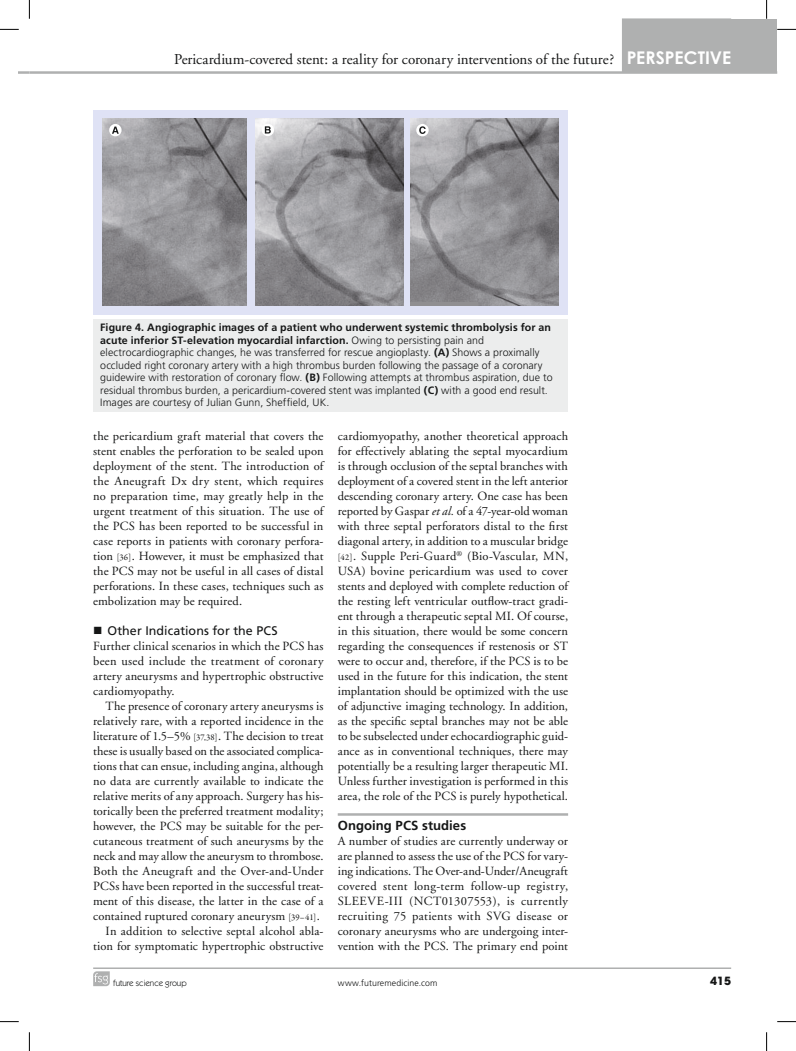
<style>
.page{position:relative;width:796px;height:1051px;background:#fff}
.page>*{position:absolute;margin:0;border:0;box-sizing:border-box;transform-origin:0 0}
.t1{font:15px "Adobe Garamond";letter-spacing:-.005em;color:#151616}
.t2{font:700 13.12px "Frutiger";letter-spacing:.005em;color:#151616}
.t3{font:12.5px/15px "Adobe Garamond";letter-spacing:.005em;color:#151616;text-align:justify}
.t4{font:12.5px "Frutiger";letter-spacing:.005em;color:#151616}
.t5{font:700 11.25px "Avant Garde";color:#151616}
.t6{font:300 10.62px/12.5px "Frutiger";letter-spacing:.005em;color:#151616}
.t7{font:300 8.75px "Frutiger";letter-spacing:.01em;color:#151616}
.t8{font:8.75px "Itc Kabel";color:#151616}
.s1{font-family:"Century Gothic";font-weight:700;font-size:17.5px;color:#fff}
.s2{font-weight:700}
.s3{font-family:"Garamond Premr Pro";font-size:8.75px}
.s4{font-style:italic}
</style>
<div class="page">
<svg style="left:19px;top:71px;width:10px;height:3px"></svg>
<div style="left:717px;top:19px;width:60px;height:54px;background:#afb0b0"></div>
<hr style="left:29px;top:71px;width:748px;height:3px;background:#afb0b0">
<hr style="left:93px;top:967px;width:638px;height:2px;background:#afb0b0">
<svg style="left:93px;top:971px;width:17px;height:15px"></svg>
<div style="left:622px;top:19px;width:109px;height:53px;background:#afb0b0"></div>
<hr style="left:338px;top:813px;width:230px;height:3px;background:#afb0b0">
<div style="left:93px;top:110px;width:475px;height:204px;background:#dfe2f5"></div>
<img style="left:411px;top:119px;width:148px;height:187px">
<img style="left:255px;top:119px;width:149px;height:187px">
<img style="left:102px;top:119px;width:144px;height:187px">
<svg style="left:109px;top:124px;width:13px;height:12px"></svg>
<svg style="left:112px;top:127px;width:7px;height:7px"></svg>
<svg style="left:262px;top:124px;width:12px;height:12px"></svg>
<svg style="left:265px;top:126px;width:6px;height:8px"></svg>
<svg style="left:416px;top:124px;width:13px;height:12px"></svg>
<svg style="left:419px;top:126px;width:7px;height:8px"></svg>
<hr style="left:411px;top:302px;width:67px;height:4px;background:#908f91">
<div style="left:93px;top:320px;width:475px;height:92px;background:#eceded"></div>
<svg style="left:0;top:29px;width:19px;height:1px"></svg>
<svg style="left:777px;top:29px;width:19px;height:1px"></svg>
<svg style="left:0;top:1021px;width:19px;height:1px"></svg>
<svg style="left:777px;top:1021px;width:19px;height:1px"></svg>
<svg style="left:29px;top:0;width:1px;height:19px"></svg>
<svg style="left:29px;top:1032px;width:1px;height:19px"></svg>
<svg style="left:766px;top:0;width:1px;height:19px"></svg>
<svg style="left:766px;top:1032px;width:1px;height:19px"></svg>
<p class="t1" style="left:174px;top:51px;width:558px">Pericardium-covered stent: a reality for coronary interventions of the future? <span class="s1">PERSPECTIVE</span></p>
<p class="t6" style="left:100px;top:321px;width:454px"><span class="s2">Figure 4. Angiographic images of a patient who underwent systemic thrombolysis for an acute inferior ST-elevation myocardial infarction.</span> Owing to persisting pain and electrocardiographic changes, he was transferred for rescue angioplasty. <span class="s2">(A)</span> Shows a proximally occluded right coronary artery with a high thrombus burden following the passage of a coronary guidewire with restoration of coronary flow. <span class="s2">(B)</span> Following attempts at thrombus aspiration, due to residual thrombus burden, a pericardium-covered stent was implanted <span class="s2">(C)</span> with a good end result.<br>Images are courtesy of Julian Gunn, Sheffield, UK.</p>
<p class="t3" style="left:93px;top:429px;width:232px">the pericardium graft material that covers the stent enables the perforation to be sealed upon deployment of the stent. The introduction of the Aneugraft Dx dry stent, which requires no preparation time, may greatly help in the urgent treatment of this situation. The use of the PCS has been reported to be successful in case reports in patients with coronary perfora&shy;tion <span class="s3">[36]</span>. However, it must be emphasized that the PCS may not be useful in all cases of distal perforations. In these cases, techniques such as embolization may be required.</p>
<p class="t4" style="left:107px;top:623px;width:172px">Other Indications for the PCS</p>
<p class="t3" style="left:93px;top:639px;width:232px">Further clinical scenarios in which the PCS has been used include the treatment of coronary artery aneurysms and hypertrophic obstructive cardiomyopathy.</p>
<p class="t3" style="left:106px;top:699px;width:219px">The presence of coronary artery aneurysms is</p>
<p class="t3" style="left:93px;top:714px;width:232px">relatively rare, with a reported incidence in the</p>
<p class="t3" style="left:93px;top:729px;width:232px">literature of 1.5–5% <span class="s3">[37,38]</span>. The decision to treat</p>
<p class="t3" style="left:93px;top:744px;width:232px">these is usually based on the associated complica-</p>
<p class="t3" style="left:93px;top:759px;width:232px">tions that can ensue, including angina, although</p>
<p class="t3" style="left:93px;top:774px;width:232px">no data are currently available to indicate the</p>
<p class="t3" style="left:93px;top:789px;width:232px">relative merits of any approach. Surgery has his-</p>
<p class="t3" style="left:93px;top:804px;width:232px">torically been the preferred treatment modality;</p>
<p class="t3" style="left:93px;top:819px;width:232px">however, the PCS may be suitable for the per-</p>
<p class="t3" style="left:93px;top:834px;width:232px">cutaneous treatment of such aneurysms by the</p>
<p class="t3" style="left:93px;top:849px;width:232px">neck and may allow the aneurysm to thrombose.</p>
<p class="t3" style="left:93px;top:864px;width:232px">Both the Aneugraft and the Over-and-Under</p>
<p class="t3" style="left:93px;top:879px;width:232px">PCSs have been reported in the successful treat-</p>
<p class="t3" style="left:93px;top:894px;width:232px">ment of this disease, the latter in the case of a</p>
<p class="t3" style="left:93px;top:909px;width:228px">contained ruptured coronary aneurysm <span class="s3">[39–41]</span>.</p>
<p class="t3" style="left:106px;top:924px;width:219px">In addition to selective septal alcohol abla-</p>
<p class="t3" style="left:93px;top:939px;width:232px">tion for symptomatic hypertrophic obstructive</p>
<p class="t3" style="left:338px;top:429px;width:232px">cardiomyopathy, another theoretical approach for effectively ablating the septal myocardium is through occlusion of the septal branches with deployment of a covered stent in the left anterior descending coronary artery. One case has been reported by Gaspar <span class="s4">et al.</span> of a 47-year-old woman with three septal perforators distal to the first diagonal artery, in addition to a muscular bridge <span class="s3">[42]</span>. Supple Peri-Guard<sup>®</sup> (Bio-Vascular, MN, USA) bovine pericardium was used to cover stents and deployed with complete reduction of the resting left ventricular outflow-tract gradi&shy;ent through a therapeutic septal MI. Of course, in this situation, there would be some concern regarding the consequences if restenosis or ST were to occur and, therefore, if the PCS is to be used in the future for this indication, the stent implantation should be optimized with the use of adjunctive imaging technology. In addition, as the specific septal branches may not be able to be subselected under echocardiographic guid&shy;ance as in conventional techniques, there may potentially be a resulting larger therapeutic MI.<br>Unless further investigation is performed in this area, the role of the PCS is purely hypothetical.</p>
<p class="t2" style="left:338px;top:818px;width:130px">Ongoing PCS studies</p>
<p class="t3" style="left:338px;top:834px;width:232px">A number of studies are currently underway or are planned to assess the use of the PCS for vary&shy;ing indications. The Over-and-Under/Aneugraft covered stent long-term follow-up registry, SLEEVE-III (NCT01307553), is currently recruiting 75 patients with SVG disease or coronary aneurysms who are undergoing inter&shy;vention with the PCS. The primary end point</p>
<p class="t8" style="left:113px;top:978px;width:75px">future science group</p>
<p class="t7" style="left:338px;top:978px;width:101px">www.futuremedicine.com</p>
<p class="t5" style="left:710px;top:973px;width:22px">415</p>
</div>
